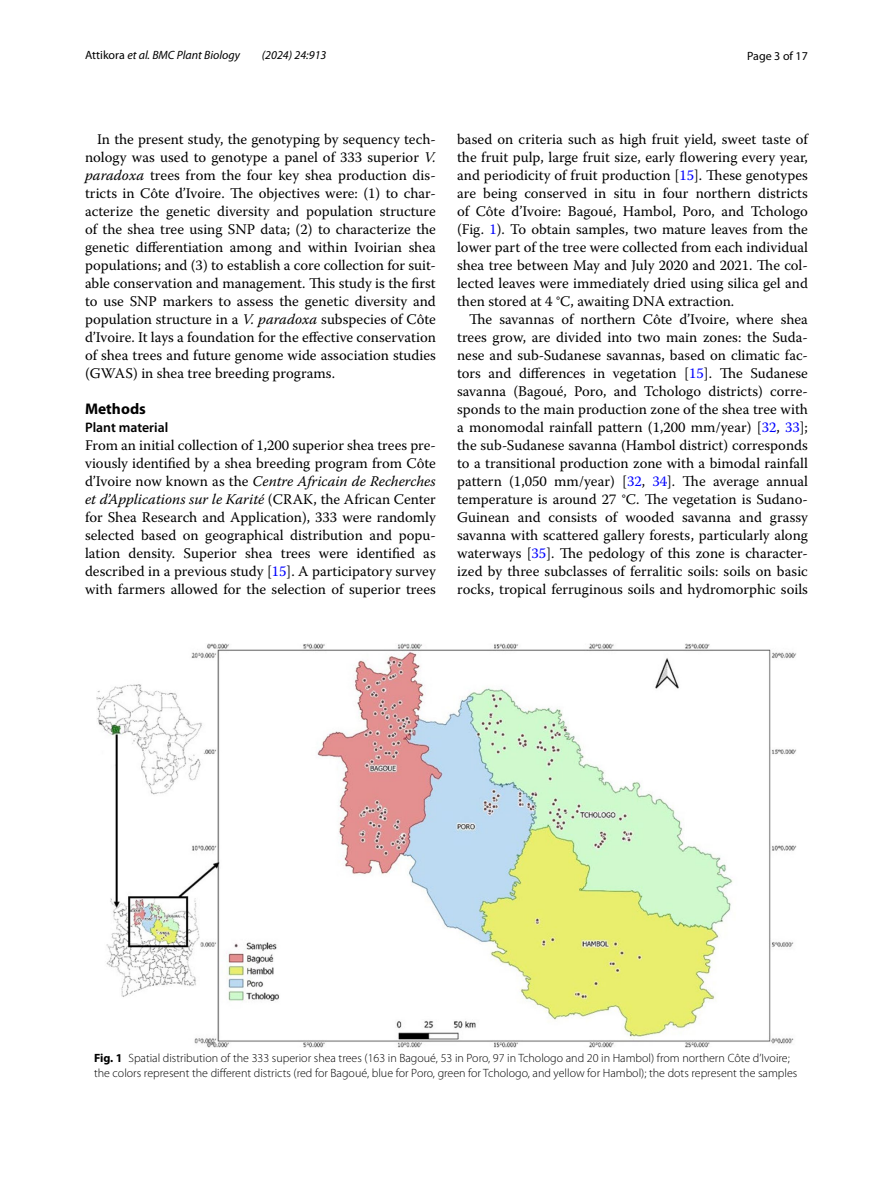
<style>
.page{position:relative;width:893px;height:1187px;background:#fff}
.page>*{position:absolute;margin:0;border:0;box-sizing:border-box;transform-origin:0 0}
.t1{font:700 15.45px "Myriad Pro";color:#000}
.t2{font:14.7px/18px "Warnock Pro";color:#000;text-align:justify}
.t3{font:600 13.8px "Myriad Pro";color:#000}
.t4{font:300 12px/15px "Myriad Pro";color:#000}
.t5{font:italic 12px "Myriad Pro";color:#000}
.t6{font:12px "Myriad Pro";color:#000}
.s1{font-style:normal}
.s2{font-style:italic}
.s3{color:#00f}
.s4{font-weight:700}
</style>
<div class="page">
<img style="left:96px;top:643px;width:701px;height:403px">
<p class="t5" style="left:85px;top:48px;width:156px"><span class="s1">Attikora</span> et al. BMC Plant Biology</p>
<p class="t5" style="left:262px;top:48px;width:66px">(2024) 24:913</p>
<p class="t6" style="left:747px;top:48px;width:62px">Page 3 of 17</p>
<p class="t2" style="left:85px;top:130px;width:352px;text-indent:12px">In the present study, the genotyping by sequency tech&shy;nology was used to genotype a panel of 333 superior <span class="s2">V. paradoxa</span> trees from the four key shea production dis&shy;tricts in Côte d’Ivoire. The objectives were: (1) to char&shy;acterize the genetic diversity and population structure of the shea tree using SNP data; (2) to characterize the genetic differentiation among and within Ivoirian shea populations; and (3) to establish a core collection for suit&shy;able conservation and management. This study is the first to use SNP markers to assess the genetic diversity and population structure in a <span class="s2">V. paradoxa</span> subspecies of Côte d’Ivoire. It lays a foundation for the effective conservation of shea trees and future genome wide association studies (GWAS) in shea tree breeding programs.</p>
<p class="t1" style="left:85px;top:398px;width:62px">Methods</p>
<p class="t3" style="left:85px;top:418px;width:85px">Plant material</p>
<p class="t2" style="left:85px;top:436px;width:352px">From an initial collection of 1,200 superior shea trees pre&shy;viously identified by a shea breeding program from Côte d’Ivoire now known as the <span class="s2">Centre Africain de Recherches et d’Applications sur le Karité</span> (CRAK, the African Center for Shea Research and Application), 333 were randomly selected based on geographical distribution and popu&shy;lation density. Superior shea trees were identified as described in a previous study [<span class="s3">15</span>]. A participatory survey with farmers allowed for the selection of superior trees</p>
<p class="t2" style="left:457px;top:130px;width:352px">based on criteria such as high fruit yield, sweet taste of the fruit pulp, large fruit size, early flowering every year, and periodicity of fruit production [<span class="s3">15</span>]. These genotypes are being conserved in situ in four northern districts of Côte d’Ivoire: Bagoué, Hambol, Poro, and Tchologo (Fig. <span class="s3">1</span>). To obtain samples, two mature leaves from the lower part of the tree were collected from each individual shea tree between May and July 2020 and 2021. The col&shy;lected leaves were immediately dried using silica gel and then stored at 4 °C, awaiting DNA extraction.</p>
<p class="t2" style="left:457px;top:310px;width:352px;text-indent:12px">The savannas of northern Côte d’Ivoire, where shea trees grow, are divided into two main zones: the Suda&shy;nese and sub-Sudanese savannas, based on climatic fac&shy;tors and differences in vegetation [<span class="s3">15</span>]. The Sudanese savanna (Bagoué, Poro, and Tchologo districts) corre&shy;sponds to the main production zone of the shea tree with a monomodal rainfall pattern (1,200 mm/year) [<span class="s3">32</span>, <span class="s3">33</span>]; the sub-Sudanese savanna (Hambol district) corresponds to a transitional production zone with a bimodal rainfall pattern (1,050 mm/year) [<span class="s3">32</span>, <span class="s3">34</span>]. The average annual temperature is around 27 °C. The vegetation is Sudano-Guinean and consists of wooded savanna and grassy savanna with scattered gallery forests, particularly along waterways [<span class="s3">35</span>]. The pedology of this zone is character&shy;ized by three subclasses of ferralitic soils: soils on basic rocks, tropical ferruginous soils and hydromorphic soils</p>
<p class="t4" style="left:94px;top:1050px;width:705px"><span class="s4">Fig. 1</span> Spatial distribution of the 333 superior shea trees (163 in Bagoué, 53 in Poro, 97 in Tchologo and 20 in Hambol) from northern Côte d’Ivoire; the colors represent the different districts (red for Bagoué, blue for Poro, green for Tchologo, and yellow for Hambol); the dots represent the samples</p>
</div>
